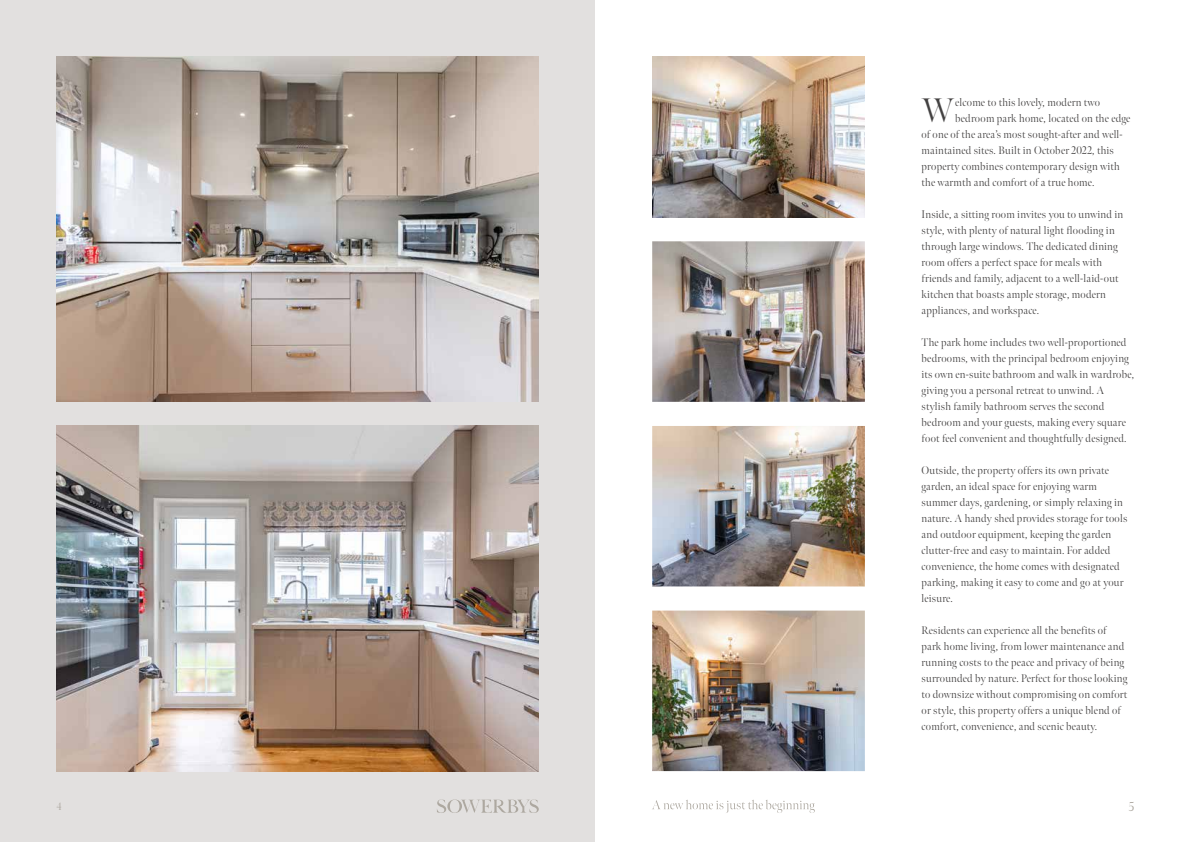
<style>
.page{position:relative;width:1191px;height:842px;background:#fff}
.page>*{position:absolute;margin:0;border:0;box-sizing:border-box;transform-origin:0 0}
.t1{font:300 34px "Meno Banner";color:#434141}
.t2{font:300 13px "Meno Banner";color:#ada8a0}
.t3{font:300 11px/16px "Meno Banner";letter-spacing:.02em;color:#434141}
.t4{font:300 11px "Meno Banner";color:#ada8a0}
</style>
<div class="page">
<div style="left:0;top:0;width:595px;height:842px;background:#e2e0df"></div>
<svg style="left:437px;top:799px;width:102px;height:14px"></svg>
<svg style="left:652px;top:800px;width:162px;height:13px"></svg>
<img style="left:57px;top:57px;width:482px;height:345px">
<img style="left:57px;top:426px;width:482px;height:345px">
<img style="left:652px;top:241px;width:213px;height:161px">
<img style="left:652px;top:611px;width:213px;height:160px">
<img style="left:652px;top:57px;width:213px;height:160px">
<img style="left:652px;top:426px;width:213px;height:160px">
<h1 class="t1" style="left:921px;top:90px;width:34px">W</h1>
<p class="t3" style="left:955px;top:94px;width:146px">elcome to this lovely, modern two</p>
<p class="t3" style="left:955px;top:110px;width:177px">bedroom park home, located on the edge</p>
<p class="t3" style="left:921px;top:126px;width:203px">of one of the area’s most sought-after and well-</p>
<p class="t3" style="left:921px;top:142px;width:194px">maintained sites. Built in October 2022, this</p>
<p class="t3" style="left:921px;top:158px;width:200px">property combines contemporary design with</p>
<p class="t3" style="left:921px;top:174px;width:174px">the warmth and comfort of a true home.</p>
<p class="t3" style="left:921px;top:206px;width:203px">Inside, a sitting room invites you to unwind in style, with plenty of natural light flooding in through large windows. The dedicated dining room offers a perfect space for meals with friends and family, adjacent to a well-laid-out kitchen that boasts ample storage, modern appliances, and workspace.</p>
<p class="t3" style="left:921px;top:334px;width:214px">The park home includes two well-proportioned bedrooms, with the principal bedroom enjoying its own en-suite bathroom and walk in wardrobe, giving you a personal retreat to unwind. A stylish family bathroom serves the second bedroom and your guests, making every square foot feel convenient and thoughtfully designed.</p>
<p class="t3" style="left:921px;top:463px;width:207px">Outside, the property offers its own private garden, an ideal space for enjoying warm summer days, gardening, or simply relaxing in nature. A handy shed provides storage for tools and outdoor equipment, keeping the garden clutter-free and easy to maintain. For added convenience, the home comes with designated parking, making it easy to come and go at your leisure.</p>
<p class="t3" style="left:921px;top:623px;width:207px">Residents can experience all the benefits of park home living, from lower maintenance and running costs to the peace and privacy of being surrounded by nature. Perfect for those looking to downsize without compromising on comfort or style, this property offers a unique blend of comfort, convenience, and scenic beauty.</p>
<p class="t4" style="left:57px;top:799px;width:7px">4</p>
<p class="t2" style="left:1128px;top:798px;width:7px">5</p>
</div>
